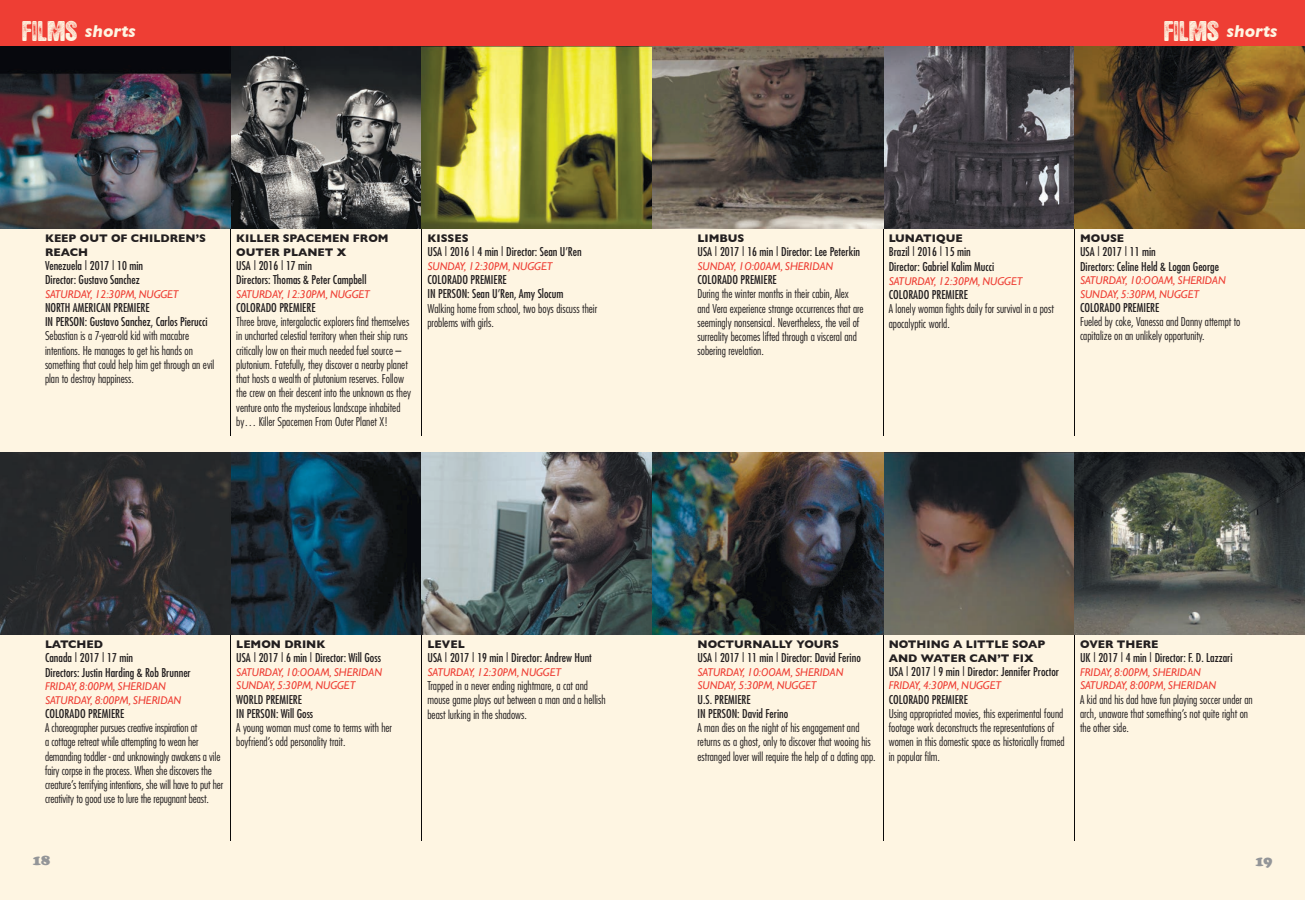
<style>
.page{position:relative;width:1305px;height:900px;background:#fef5e2}
.page>*{position:absolute;margin:0;border:0;box-sizing:border-box;transform-origin:0 0}
.WEE_subs{font:italic 700 17.5px "Gill Sans";color:#fef5e2}
.t1{font:900 15px "Cooper";color:#939598}
.film_title{font:300 condensed 11.88px/14.2px "Futura";color:#231f20}
.t2{font:condensed 11.88px "Futura";color:#231f20}
.day_time_theater{font:italic 11.25px "Gill Sans";color:#ee3e34}
.film_title-2{font:700 11.25px/13.5px "Gill Sans";color:#231f20}
.s1{font-family:"Hotel Coral Essex";font-weight:400;font-style:normal;font-size:22.5px}
</style>
<div class="page">
<div style="left:0;top:0;width:1305px;height:46px;background:#ee3e34"></div>
<hr style="left:229px;top:221px;width:2px;height:215px;background:#231f20;opacity:.75">
<hr style="left:229px;top:626px;width:2px;height:216px;background:#231f20;opacity:.75">
<hr style="left:420px;top:221px;width:2px;height:215px;background:#231f20;opacity:.75">
<hr style="left:420px;top:626px;width:2px;height:216px;background:#231f20;opacity:.75">
<img style="left:230px;top:46px;width:192px;height:183px">
<img style="left:231px;top:452px;width:191px;height:182px">
<img style="left:0;top:46px;width:230px;height:183px">
<svg style="left:0;top:452px;width:231px;height:182px;background:#2e2e31"></svg>
<svg style="left:422px;top:46px;width:230px;height:183px;background:#979640"></svg>
<svg style="left:422px;top:452px;width:230px;height:182px;background:#737b7b"></svg>
<hr style="left:882px;top:221px;width:2px;height:215px;background:#231f20;opacity:.75">
<hr style="left:882px;top:626px;width:2px;height:216px;background:#231f20;opacity:.75">
<hr style="left:1072px;top:221px;width:3px;height:215px;background:#231f20;opacity:.75">
<hr style="left:1072px;top:626px;width:3px;height:216px;background:#231f20;opacity:.75">
<svg style="left:883px;top:46px;width:191px;height:183px;background:#504e54"></svg>
<svg style="left:883px;top:452px;width:191px;height:182px;background:#534e48"></svg>
<svg style="left:652px;top:46px;width:231px;height:183px;background:#565049"></svg>
<img style="left:652px;top:452px;width:231px;height:182px">
<svg style="left:1074px;top:46px;width:231px;height:183px;background:#674a22"></svg>
<svg style="left:1074px;top:452px;width:231px;height:182px;background:#4b4e49"></svg>
<p class="WEE_subs" style="left:23px;top:21px;width:115px"><span class="s1">FILMS</span> shorts</p>
<p class="film_title-2" style="left:45px;top:232px;width:163px">KEEP OUT OF CHILDREN’S<br>REACH</p>
<p class="t2" style="left:45px;top:258px;width:100px">Venezuela | 2017 | 10 min</p>
<p class="t2" style="left:45px;top:272px;width:96px">Director: Gustavo Sanchez</p>
<p class="day_time_theater" style="left:45px;top:288px;width:135px">SATURDAY, 12:30PM, NUGGET</p>
<p class="t2" style="left:45px;top:300px;width:106px">NORTH AMERICAN PREMIERE</p>
<p class="t2" style="left:45px;top:314px;width:164px">IN PERSON: Gustavo Sanchez, Carlos Pierucci</p>
<p class="film_title" style="left:45px;top:329px;width:171px">Sebastian is a 7-year-old kid with macabre intentions. He manages to get his hands on something that could help him get through an evil plan to destroy happiness.</p>
<p class="film_title-2" style="left:236px;top:232px;width:154px">KILLER SPACEMEN FROM<br>OUTER PLANET X</p>
<p class="t2" style="left:236px;top:258px;width:77px">USA | 2016 | 17 min</p>
<p class="t2" style="left:236px;top:272px;width:132px">Directors: Thomas &amp; Peter Campbell</p>
<p class="day_time_theater" style="left:236px;top:288px;width:135px">SATURDAY, 12:30PM, NUGGET</p>
<p class="t2" style="left:236px;top:300px;width:81px">COLORADO PREMIERE</p>
<p class="film_title" style="left:236px;top:315px;width:176px">Three brave, intergalactic explorers find themselves in uncharted celestial territory when their ship runs critically low on their much needed fuel source – plutonium. Fatefully, they discover a nearby planet that hosts a wealth of plutonium reserves. Follow the crew on their descent into the unknown as they venture onto the mysterious landscape inhabited by… Killer Spacemen From Outer Planet X!</p>
<p class="film_title-2" style="left:428px;top:232px;width:43px">KISSES</p>
<p class="t2" style="left:428px;top:245px;width:156px">USA | 2016 | 4 min | Director: Sean U’Ren</p>
<p class="day_time_theater" style="left:428px;top:260px;width:127px">SUNDAY, 12:30PM, NUGGET</p>
<p class="t2" style="left:428px;top:272px;width:81px">COLORADO PREMIERE</p>
<p class="t2" style="left:428px;top:287px;width:138px">IN PERSON: Sean U’Ren, Amy Slocum</p>
<p class="film_title" style="left:428px;top:301px;width:171px">Walking home from school, two boys discuss their problems with girls.</p>
<p class="film_title-2" style="left:45px;top:637px;width:60px">LATCHED</p>
<p class="t2" style="left:45px;top:650px;width:90px">Canada | 2017 | 17 min</p>
<p class="t2" style="left:45px;top:665px;width:147px">Directors: Justin Harding &amp; Rob Brunner</p>
<p class="day_time_theater" style="left:45px;top:680px;width:122px">FRIDAY, 8:00PM, SHERIDAN</p>
<p class="day_time_theater" style="left:45px;top:693px;width:138px">SATURDAY, 8:00PM, SHERIDAN</p>
<p class="t2" style="left:45px;top:706px;width:81px">COLORADO PREMIERE</p>
<p class="film_title" style="left:45px;top:720px;width:180px">A choreographer pursues creative inspiration at<br>a cottage retreat while attempting to wean her demanding toddler - and unknowingly awakens a vile fairy corpse in the process. When she discovers the creature’s terrifying intentions, she will have to put her creativity to good use to lure the repugnant beast.</p>
<p class="film_title-2" style="left:236px;top:637px;width:91px">LEMON DRINK</p>
<p class="t2" style="left:236px;top:650px;width:146px">USA | 2017 | 6 min | Director: Will Goss</p>
<p class="day_time_theater" style="left:236px;top:666px;width:147px">SATURDAY, 10:OOAM, SHERIDAN</p>
<p class="day_time_theater" style="left:236px;top:679px;width:121px">SUNDAY, 5:30PM, NUGGET</p>
<p class="t2" style="left:236px;top:692px;width:67px">WORLD PREMIERE</p>
<p class="t2" style="left:236px;top:706px;width:79px">IN PERSON: Will Goss</p>
<p class="film_title" style="left:236px;top:720px;width:157px">A young woman must come to terms with her boyfriend’s odd personality trait.</p>
<p class="film_title-2" style="left:428px;top:637px;width:39px">LEVEL</p>
<p class="t2" style="left:428px;top:650px;width:166px">USA | 2017 | 19 min | Director: Andrew Hunt</p>
<p class="day_time_theater" style="left:428px;top:666px;width:135px">SATURDAY, 12:30PM, NUGGET</p>
<p class="film_title" style="left:428px;top:678px;width:180px">Trapped in a never ending nightmare, a cat and mouse game plays out between a man and a hellish beast lurking in the shadows.</p>
<p class="WEE_subs" style="left:1164px;top:21px;width:115px"><span class="s1">FILMS</span> shorts</p>
<p class="film_title-2" style="left:698px;top:232px;width:49px">LIMBUS</p>
<p class="t2" style="left:698px;top:245px;width:164px">USA | 2017 | 16 min | Director: Lee Peterkin</p>
<p class="day_time_theater" style="left:698px;top:260px;width:137px">SUNDAY, 1O:00AM, SHERIDAN</p>
<p class="t2" style="left:698px;top:272px;width:81px">COLORADO PREMIERE</p>
<p class="film_title" style="left:698px;top:287px;width:168px">During the winter months in their cabin, Alex and Vera experience strange occurrences that are seemingly nonsensical. Nevertheless, the veil of surreality becomes lifted through a visceral and sobering revelation.</p>
<p class="film_title-2" style="left:889px;top:232px;width:75px">LUNATIQUE</p>
<p class="t2" style="left:889px;top:245px;width:84px">Brazil | 2016 | 15 min</p>
<p class="t2" style="left:889px;top:259px;width:107px">Director: Gabriel Kalim Mucci</p>
<p class="day_time_theater" style="left:889px;top:275px;width:135px">SATURDAY, 12:30PM, NUGGET</p>
<p class="t2" style="left:889px;top:287px;width:81px">COLORADO PREMIERE</p>
<p class="film_title" style="left:889px;top:302px;width:167px">A lonely woman fights daily for survival in a post apocalyptic world.</p>
<p class="film_title-2" style="left:1080px;top:232px;width:46px">MOUSE</p>
<p class="t2" style="left:1080px;top:245px;width:77px">USA | 2017 | 11 min</p>
<p class="t2" style="left:1080px;top:259px;width:141px">Directors: Celine Held &amp; Logan George</p>
<p class="day_time_theater" style="left:1080px;top:274px;width:147px">SATURDAY, 10:OOAM, SHERIDAN</p>
<p class="day_time_theater" style="left:1080px;top:288px;width:121px">SUNDAY, 5:30PM, NUGGET</p>
<p class="t2" style="left:1080px;top:300px;width:81px">COLORADO PREMIERE</p>
<p class="film_title" style="left:1080px;top:315px;width:162px">Fueled by coke, Vanessa and Danny attempt to capitalize on an unlikely opportunity.</p>
<p class="film_title-2" style="left:698px;top:637px;width:143px">NOCTURNALLY YOURS</p>
<p class="t2" style="left:698px;top:650px;width:165px">USA | 2017 | 11 min | Director: David Ferino</p>
<p class="day_time_theater" style="left:698px;top:666px;width:147px">SATURDAY, 10:OOAM, SHERIDAN</p>
<p class="day_time_theater" style="left:698px;top:679px;width:121px">SUNDAY, 5:30PM, NUGGET</p>
<p class="t2" style="left:698px;top:692px;width:55px">U.S. PREMIERE</p>
<p class="t2" style="left:698px;top:706px;width:92px">IN PERSON: David Ferino</p>
<p class="film_title" style="left:698px;top:720px;width:180px">A man dies on the night of his engagement and returns as a ghost, only to discover that wooing his estranged lover will require the help of a dating app.</p>
<p class="film_title-2" style="left:889px;top:637px;width:158px">NOTHING A LITTLE SOAP<br>AND WATER CAN’T FIX</p>
<p class="t2" style="left:889px;top:664px;width:172px">USA | 2017 | 9 min | Director: Jennifer Proctor</p>
<p class="day_time_theater" style="left:889px;top:679px;width:114px">FRIDAY, 4:30PM, NUGGET</p>
<p class="t2" style="left:889px;top:692px;width:81px">COLORADO PREMIERE</p>
<p class="film_title" style="left:889px;top:706px;width:178px">Using appropriated movies, this experimental found footage work deconstructs the representations of women in this domestic space as historically framed in popular film.</p>
<p class="film_title-2" style="left:1080px;top:637px;width:80px">OVER THERE</p>
<p class="t2" style="left:1080px;top:650px;width:154px">UK | 2017 | 4 min | Director: F. D. Lazzari</p>
<p class="day_time_theater" style="left:1080px;top:666px;width:122px">FRIDAY, 8:00PM, SHERIDAN</p>
<p class="day_time_theater" style="left:1080px;top:679px;width:138px">SATURDAY, 8:00PM, SHERIDAN</p>
<p class="film_title" style="left:1080px;top:692px;width:174px">A kid and his dad have fun playing soccer under an arch, unaware that something’s not quite right on the other side.</p>
<p class="t1" style="left:32px;top:851px;width:19px">18</p>
<p class="t1" style="left:1255px;top:852px;width:19px">19</p>
</div>
